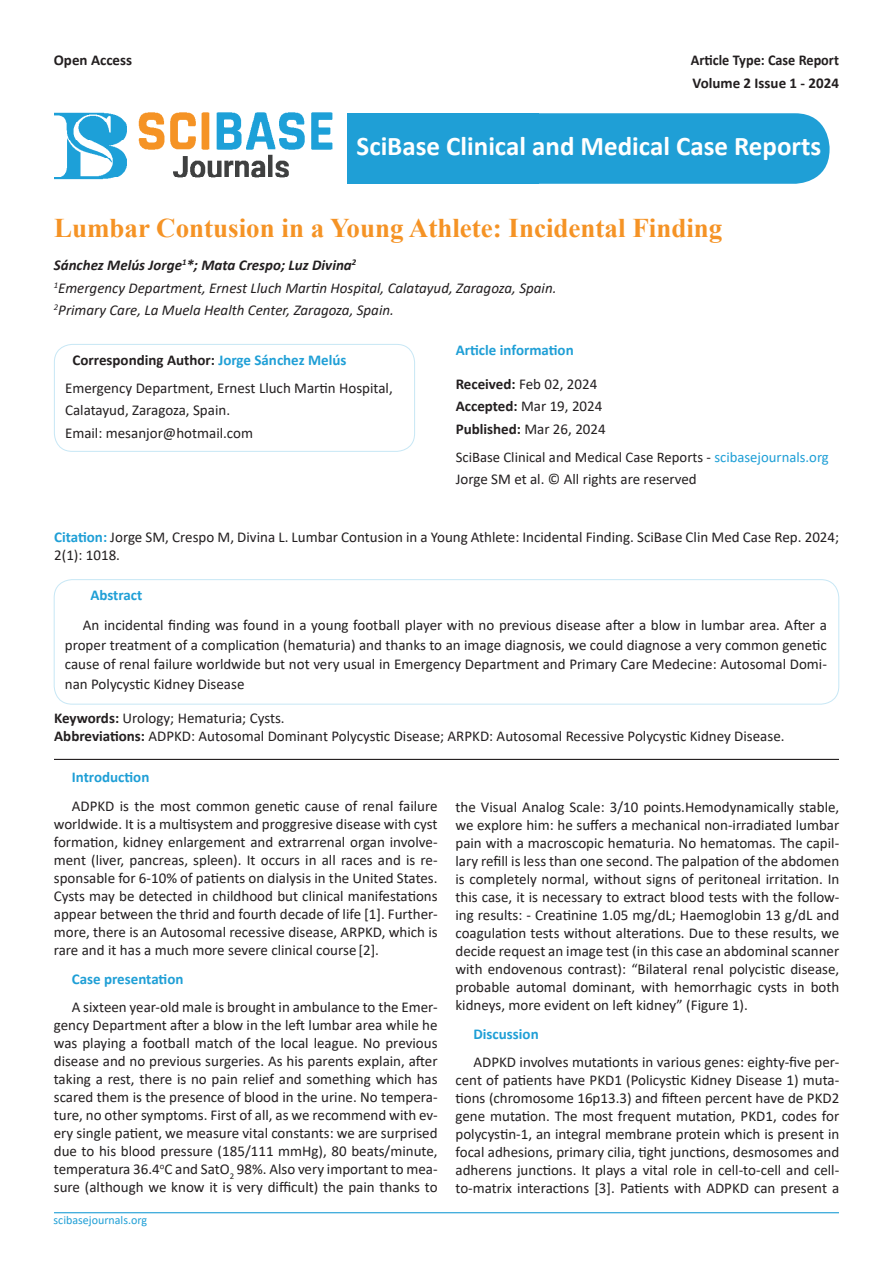
<style>
.page{position:relative;width:893px;height:1263px;background:#fff}
.page>*{position:absolute;margin:0;border:0;box-sizing:border-box;transform-origin:0 0}
.t1{font:700 27px "Times New Roman";color:#f59325}
.t2{font:700 27px "Calibri";color:#fff}
.Normal__Web{font:15px/18px "Calibri";color:#231f20;text-align:justify}
.t3{font:italic 15px "Calibri";color:#231f20}
.t4{font:700 15px "Calibri";color:#231f20}
.t5{font:700 15px "Calibri";color:#1f9fd6}
.t6{font:italic 700 15px "Calibri";color:#231f20}
.t7{font:700 15px "Calibri";color:#231f20;scale:.95 1}
.t8{font:14.7px "Calibri";color:#231f20}
.t9{font:12px "Calibri";color:#1f9fd6}
.s1{color:#1f9fd6}
.s2{font-weight:700}
.s3{font-weight:700;color:#1f9fd6}
</style>
<div class="page">
<div style="left:403px;top:113px;width:427px;height:71px;background:#1f9fd6;border-radius:34px"></div>
<hr style="left:54px;top:1212px;width:785px;height:1px;background:#1f9fd6">
<img style="left:54px;top:112px;width:294px;height:72px">
<div style="left:348px;top:113px;width:191px;height:71px;background:#1f9fd6"></div>
<div style="left:54px;top:344px;width:361px;height:108px;border:1px solid #c7e7f5;border-radius:18px"></div>
<hr style="left:54px;top:759px;width:785px;height:1px;background:#231f20">
<div style="left:54px;top:579px;width:785px;height:125px;border:1px solid #c7e7f5;border-radius:18px"></div>
<p class="t4" style="left:54px;top:50px;width:80px">Open Access</p>
<p class="t7" style="left:691px;top:50px;width:157px">Article Type: Case Report</p>
<p class="t4" style="left:692px;top:72px;width:148px">Volume 2 Issue 1 - 2024</p>
<p class="t2" style="left:357px;top:127px;width:466px">SciBase Clinical and Medical Case Reports</p>
<p class="t1" style="left:54px;top:208px;width:670px">Lumbar Contusion in a Young Athlete: Incidental Finding</p>
<p class="t6" style="left:54px;top:254px;width:304px">Sánchez Melús Jorge<sup>1</sup>*; Mata Crespo; Luz Divina<sup>2</sup></p>
<p class="t3" style="left:54px;top:277px;width:504px"><sup>1</sup>Emergency Department, Ernest Lluch Martin Hospital, Calatayud, Zaragoza, Spain.</p>
<p class="t3" style="left:54px;top:300px;width:342px"><sup>2</sup>Primary Care, La Muela Health Center, Zaragoza, Spain.</p>
<p class="t4" style="left:73px;top:349px;width:275px">Corresponding Author: <span class="s1">Jorge Sánchez Melús</span></p>
<p class="Normal__Web" style="left:65px;top:376px;width:329px;line-height:22.5px;text-align:left">Emergency Department, Ernest Lluch Martin Hospital,<br>Calatayud, Zaragoza, Spain.<br>Email: mesanjor@hotmail.com</p>
<p class="t5" style="left:456px;top:340px;width:120px">Article information</p>
<p class="Normal__Web" style="left:456px;top:372px;width:152px;line-height:22.5px;text-align:left"><span class="s2">Received:</span> Feb 02, 2024<br><span class="s2">Accepted:</span> Mar 19, 2024<br><span class="s2">Published:</span> Mar 26, 2024</p>
<p class="t8" style="left:456px;top:447px;width:375px">SciBase Clinical and Medical Case Reports - <span class="s1">scibasejournals.org</span></p>
<p class="Normal__Web" style="left:456px;top:470px;width:243px">Jorge SM et al. © All rights are reserved</p>
<p class="Normal__Web" style="left:54px;top:528px;width:786px"><span class="s3">Citation:</span> Jorge SM, Crespo M, Divina L. Lumbar Contusion in a Young Athlete: Incidental Finding. SciBase Clin Med Case Rep. 2024;<br>2(1): 1018.</p>
<p class="t5" style="left:90px;top:584px;width:53px">Abstract</p>
<p class="Normal__Web" style="left:65px;top:615px;width:763px;line-height:19.5px;text-indent:18px">An incidental finding was found in a young football player with no previous disease after a blow in lumbar area. After a proper treatment of a complication (hematuria) and thanks to an image diagnosis, we could diagnose a very common genetic cause of renal failure worldwide but not very usual in Emergency Department and Primary Care Medecine: Autosomal Domi&shy;nan Polycystic Kidney Disease</p>
<p class="Normal__Web" style="left:54px;top:708px;width:232px"><span class="s2">Keywords:</span> Urology; Hematuria; Cysts.</p>
<p class="Normal__Web" style="left:54px;top:726px;width:732px"><span class="s2">Abbreviations:</span> ADPKD: Autosomal Dominant Polycystic Disease; ARPKD: Autosomal Recessive Polycystic Kidney Disease.</p>
<p class="t5" style="left:72px;top:766px;width:79px">Introduction</p>
<p class="Normal__Web" style="left:54px;top:796px;width:385px;text-indent:18px">ADPKD is the most common genetic cause of renal failure worldwide. It is a multisystem and proggresive disease with cyst formation, kidney enlargement and extrarrenal organ involve&shy;ment (liver, pancreas, spleen). It occurs in all races and is re&shy;sponsable for 6-10% of patients on dialysis in the United States.<br>Cysts may be detected in childhood but clinical manifestations appear between the thrid and fourth decade of life [1]. Further&shy;more, there is an Autosomal recessive disease, ARPKD, which is rare and it has a much more severe clinical course [2].</p>
<p class="t5" style="left:72px;top:968px;width:113px">Case presentation</p>
<p class="Normal__Web" style="left:54px;top:998px;width:385px;text-indent:18px">A sixteen year-old male is brought in ambulance to the Emer&shy;gency Department after a blow in the left lumbar area while he was playing a football match of the local league. No previous disease and no previous surgeries. As his parents explain, after taking a rest, there is no pain relief and something which has scared them is the presence of blood in the urine. No tempera&shy;ture, no other symptoms. First of all, as we recommend with ev&shy;ery single patient, we measure vital constants: we are surprised due to his blood pressure (185/111 mmHg), 80 beats/minute, temperatura 36.4<sup>o</sup>C and SatO<sub>2</sub> 98%. Also very important to mea&shy;sure (although we know it is very difficult) the pain thanks to</p>
<p class="t9" style="left:54px;top:1212px;width:95px">scibasejournals.org</p>
<p class="Normal__Web" style="left:455px;top:797px;width:385px">the Visual Analog Scale: 3/10 points.Hemodynamically stable, we explore him: he suffers a mechanical non-irradiated lumbar pain with a macroscopic hematuria. No hematomas. The capil&shy;lary refill is less than one second. The palpation of the abdomen is completely normal, without signs of peritoneal irritation. In this case, it is necessary to extract blood tests with the follow&shy;ing results: - Creatinine 1.05 mg/dL; Haemoglobin 13 g/dL and coagulation tests without alterations. Due to these results, we decide request an image test (in this case an abdominal scanner with endovenous contrast): “Bilateral renal polycistic disease, probable automal dominant, with hemorrhagic cysts in both kidneys, more evident on left kidney” (Figure 1).</p>
<p class="t5" style="left:473px;top:1023px;width:67px">Discussion</p>
<p class="Normal__Web" style="left:455px;top:1053px;width:385px;text-indent:18px">ADPKD involves mutationts in various genes: eighty-five per&shy;cent of patients have PKD1 (Policystic Kidney Disease 1) muta&shy;tions (chromosome 16p13.3) and fifteen percent have de PKD2 gene mutation. The most frequent mutation, PKD1, codes for polycystin-1, an integral membrane protein which is present in focal adhesions, primary cilia, tight junctions, desmosomes and adherens junctions. It plays a vital role in cell-to-cell and cell&shy;to-matrix interactions [3]. Patients with ADPKD can present a</p>
</div>
